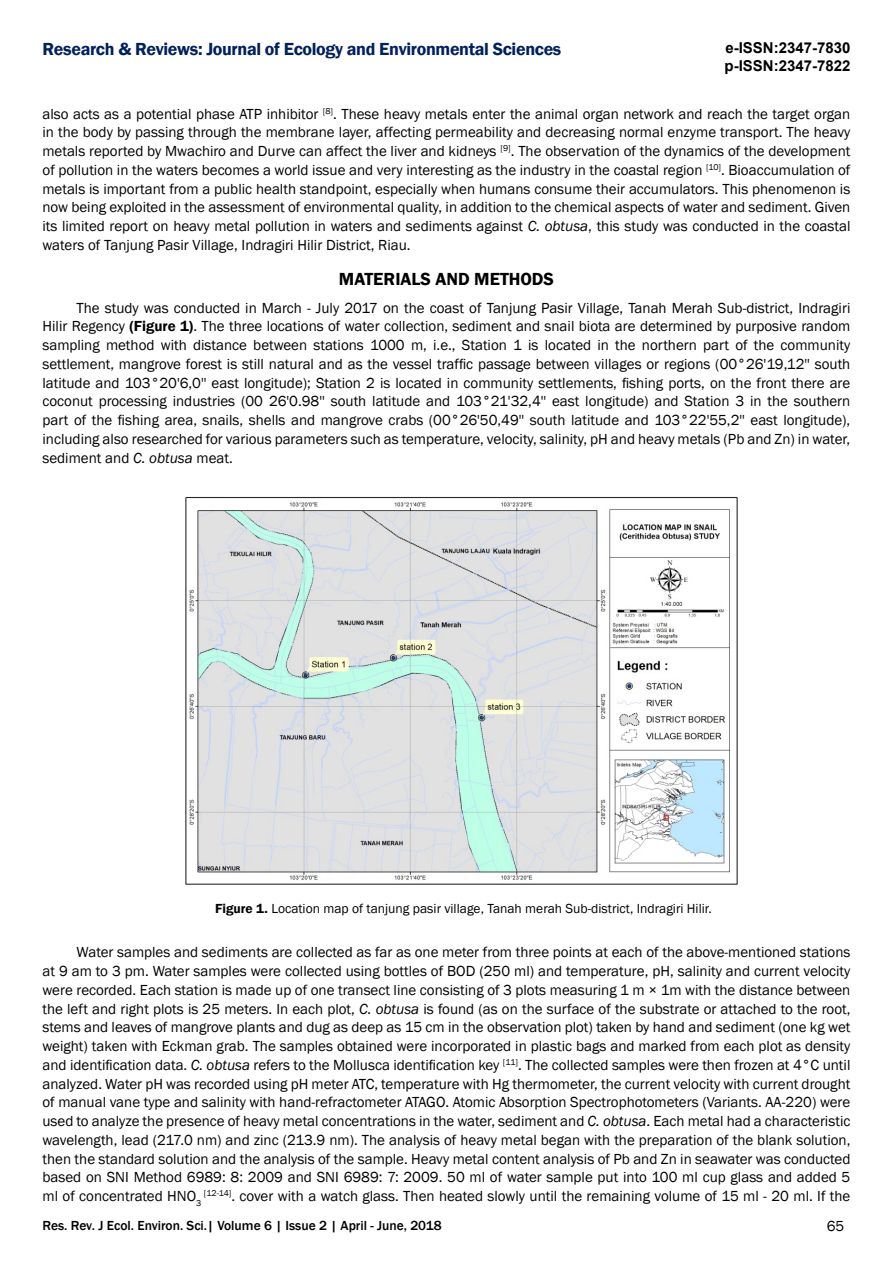
<style>
.page{position:relative;width:893px;height:1263px;background:#fff}
.page>*{position:absolute;margin:0;border:0;box-sizing:border-box;transform-origin:0 0}
.t1{font:600 18px "Franklin Gothic";letter-spacing:-.02em;color:#002060}
.t2{font:600 18px "Franklin Gothic";color:#000}
.t3{font:15px/18.8px "Franklin Gothic";color:#000;text-align:justify}
.t4{font:700 15px/18px "Arial";color:#000}
.t5{font:13.5px "Franklin Gothic";color:#000}
.t6{font:500 13.5px "Franklin Gothic";color:#000}
.s1{font-size:17.7px}
.s2{font-style:italic}
.s3{font-weight:600}
</style>
<div class="page">
<img style="left:185px;top:497px;width:553px;height:388px">
<p class="t1" style="left:43px;top:38px;width:520px">Research &amp; Reviews: Journal of Ecology and Environmental Science<span class="s1">s</span></p>
<p class="t4" style="left:725px;top:40px;width:127px">e-ISSN:2347-7830 p-ISSN:2347-7822</p>
<p class="t3" style="left:42px;top:104px;width:810px">also acts as a potential phase ATP inhibitor <sup>[8]</sup>. These heavy metals enter the animal organ network and reach the target organ in the body by passing through the membrane layer, affecting permeability and decreasing normal enzyme transport. The heavy metals reported by Mwachiro and Durve can affect the liver and kidneys <sup>[9]</sup>. The observation of the dynamics of the development of pollution in the waters becomes a world issue and very interesting as the industry in the coastal region <sup>[10]</sup>. Bioaccumulation of metals is important from a public health standpoint, especially when humans consume their accumulators. This phenomenon is now being exploited in the assessment of environmental quality, in addition to the chemical aspects of water and sediment. Given its limited report on heavy metal pollution in waters and sediments against <span class="s2">C. obtusa</span>, this study was conducted in the coastal waters of Tanjung Pasir Village, Indragiri Hilir District, Riau.</p>
<p class="t2" style="left:339px;top:268px;width:217px">MATERIALS AND METHODS</p>
<p class="t3" style="left:42px;top:299px;width:809px;text-indent:34px">The study was conducted in March - July 2017 on the coast of Tanjung Pasir Village, Tanah Merah Sub-district, Indragiri Hilir Regency <span class="s3">(Figure 1)</span>. The three locations of water collection, sediment and snail biota are determined by purposive random sampling method with distance between stations 1000 m, i.e., Station 1 is located in the northern part of the community settlement, mangrove forest is still natural and as the vessel traffic passage between villages or regions (00°26'19,12'' south latitude and 103°20'6,0'' east longitude); Station 2 is located in community settlements, fishing ports, on the front there are coconut processing industries (00 26'0.98'' south latitude and 103°21'32,4'' east longitude) and Station 3 in the southern part of the fishing area, snails, shells and mangrove crabs (00°26'50,49'' south latitude and 103°22'55,2'' east longitude), including also researched for various parameters such as temperature, velocity, salinity, pH and heavy metals (Pb and Zn) in water, sediment and <span class="s2">C. obtusa</span> meat.</p>
<p class="t5" style="left:215px;top:900px;width:498px"><span class="s3">Figure 1.</span> Location map of tanjung pasir village, Tanah merah Sub-district, Indragiri Hilir.</p>
<p class="t3" style="left:42px;top:943px;width:809px;text-indent:34px">Water samples and sediments are collected as far as one meter from three points at each of the above-mentioned stations at 9 am to 3 pm. Water samples were collected using bottles of BOD (250 ml) and temperature, pH, salinity and current velocity were recorded. Each station is made up of one transect line consisting of 3 plots measuring 1 m × 1m with the distance between the left and right plots is 25 meters. In each plot, <span class="s2">C. obtusa</span> is found (as on the surface of the substrate or attached to the root, stems and leaves of mangrove plants and dug as deep as 15 cm in the observation plot) taken by hand and sediment (one kg wet weight) taken with Eckman grab. The samples obtained were incorporated in plastic bags and marked from each plot as density and identification data. <span class="s2">C. obtusa</span> refers to the Mollusca identification key <sup>[11]</sup>. The collected samples were then frozen at 4°C until analyzed. Water pH was recorded using pH meter ATC, temperature with Hg thermometer, the current velocity with current drought of manual vane type and salinity with hand-refractometer ATAGO. Atomic Absorption Spectrophotometers (Variants. AA-220) were used to analyze the presence of heavy metal concentrations in the water, sediment and <span class="s2">C. obtusa</span>. Each metal had a characteristic wavelength, lead (217.0 nm) and zinc (213.9 nm). The analysis of heavy metal began with the preparation of the blank solution, then the standard solution and the analysis of the sample. Heavy metal content analysis of Pb and Zn in seawater was conducted based on SNI Method 6989: 8: 2009 and SNI 6989: 7: 2009. 50 ml of water sample put into 100 ml cup glass and added 5 ml of concentrated HNO<sub>3</sub> <sup>[12-14]</sup>. cover with a watch glass. Then heated slowly until the remaining volume of 15 ml - 20 ml. If the</p>
<p class="t6" style="left:43px;top:1217px;width:401px">Res. Rev. J Ecol. Environ. Sci.| Volume 6 | Issue 2 | April - June, 2018</p>
<p class="t3" style="left:827px;top:1217px;width:19px">65</p>
</div>
